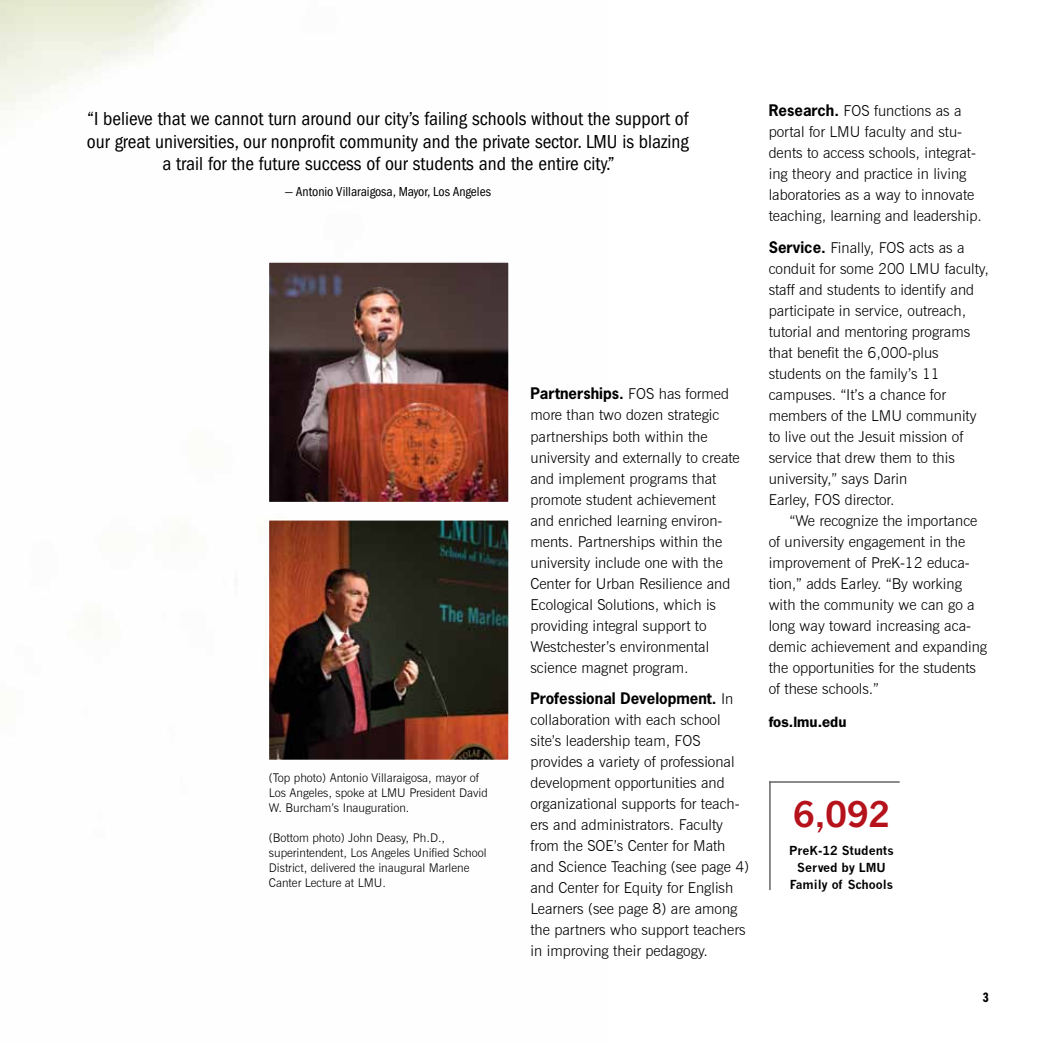
<style>
.page{position:relative;width:1043px;height:1043px;background:#fff}
.page>*{position:absolute;margin:0;border:0;box-sizing:border-box;transform-origin:0 0}
.t1{font:700 34.35px "News Gothic";color:#b5121b}
.t2{font:condensed 19.5px/22.5px "Franklin Gothic";color:#000;text-align:center}
.t3{font:300 15px/21px "News Gothic BT";color:#000}
.t4{font:700 15px "News Gothic Std";color:#000}
.t5{font:600 15px "Franklin Gothic";color:#000}
.t6{font:14.1px "Franklin Gothic Demi Cmpr";color:#000}
.t7{font:condensed 13.5px "Franklin Gothic";color:#000}
.t8{font:700 12.15px/17px "News Gothic";color:#000;text-align:center}
.t9{font:300 12px/15px "News Gothic BT";color:#000}
.s1{font-family:"News Gothic BT";font-weight:300}
.s2{font-family:"News Gothic Std";font-weight:700}
</style>
<div class="page">
<img style="left:270px;top:521px;width:237px;height:237px">
<div style="left:267px;top:518px;width:243px;height:243px;border:2px solid #fff"></div>
<img style="left:270px;top:264px;width:237px;height:236px">
<div style="left:267px;top:261px;width:243px;height:242px;border:2px solid #fff"></div>
<hr style="left:769px;top:781px;width:1px;height:108px;background:#636466">
<hr style="left:769px;top:781px;width:130px;height:1px;background:#636466">
<p class="t2" style="left:87px;top:108px;width:603px">“I believe that we cannot turn around our city’s failing schools without the support of our great universities, our nonprofit community and the private sector. LMU is blazing a trail for the future success of our students and the entire city.”</p>
<p class="t7" style="left:285px;top:183px;width:208px">— Antonio Villaraigosa, Mayor, Los Angeles</p>
<p class="t9" style="left:269px;top:769px;width:220px">(Top photo) Antonio Villaraigosa, mayor of<br>Los Angeles, spoke at LMU President David<br>W. Burcham’s Inauguration.</p>
<p class="t9" style="left:269px;top:829px;width:219px">(Bottom photo) John Deasy, Ph.D., superintendent, Los Angeles Unified School District, delivered the inaugural Marlene Canter Lecture at LMU.</p>
<p class="t4" style="left:530px;top:384px;width:200px">Partnerships. <span class="s1">FOS has formed</span></p>
<p class="t3" style="left:530px;top:404px;width:211px">more than two dozen strategic partnerships both within the university and externally to create and implement programs that promote student achievement and enriched learning environ&shy;ments. Partnerships within the university include one with the<br>Center for Urban Resilience and<br>Ecological Solutions, which is providing integral support to<br>Westchester’s environmental science magnet program.</p>
<p class="t4" style="left:530px;top:688px;width:204px">Professional Development. <span class="s1">In</span></p>
<p class="t3" style="left:530px;top:709px;width:220px">collaboration with each school site’s leadership team, FOS provides a variety of professional development opportunities and organizational supports for teach&shy;ers and administrators. Faculty from the SOE’s Center for Math and Science Teaching (see page 4) and Center for Equity for English<br>Learners (see page 8) are among the partners who support teachers in improving their pedagogy.</p>
<p class="t3" style="left:768px;top:100px;width:214px"><span class="s2">Research.</span> FOS functions as a portal for LMU faculty and stu&shy;dents to access schools, integrat&shy;ing theory and practice in living laboratories as a way to innovate teaching, learning and leadership.</p>
<p class="t3" style="left:768px;top:237px;width:221px"><span class="s2">Service.</span> Finally, FOS acts as a conduit for some 200 LMU faculty, staff and students to identify and participate in service, outreach, tutorial and mentoring programs that benefit the 6,000-plus students on the family’s 11 campuses. “It’s a chance for members of the LMU community to live out the Jesuit mission of service that drew them to this university,” says Darin<br>Earley, FOS director.</p>
<p class="t3" style="left:768px;top:510px;width:220px;text-indent:21px">“We recognize the importance of university engagement in the improvement of PreK-12 educa&shy;tion,” adds Earley. “By working with the community we can go a long way toward increasing aca&shy;demic achievement and expanding the opportunities for the students of these schools.”</p>
<p class="t5" style="left:768px;top:713px;width:79px">fos.lmu.edu</p>
<h1 class="t1" style="left:793px;top:793px;width:98px">6,092</h1>
<p class="t8" style="left:789px;top:841px;width:106px">PreK-12 Students<br>Served by LMU<br>Family of Schools</p>
<p class="t6" style="left:982px;top:989px;width:7px">3</p>
</div>
